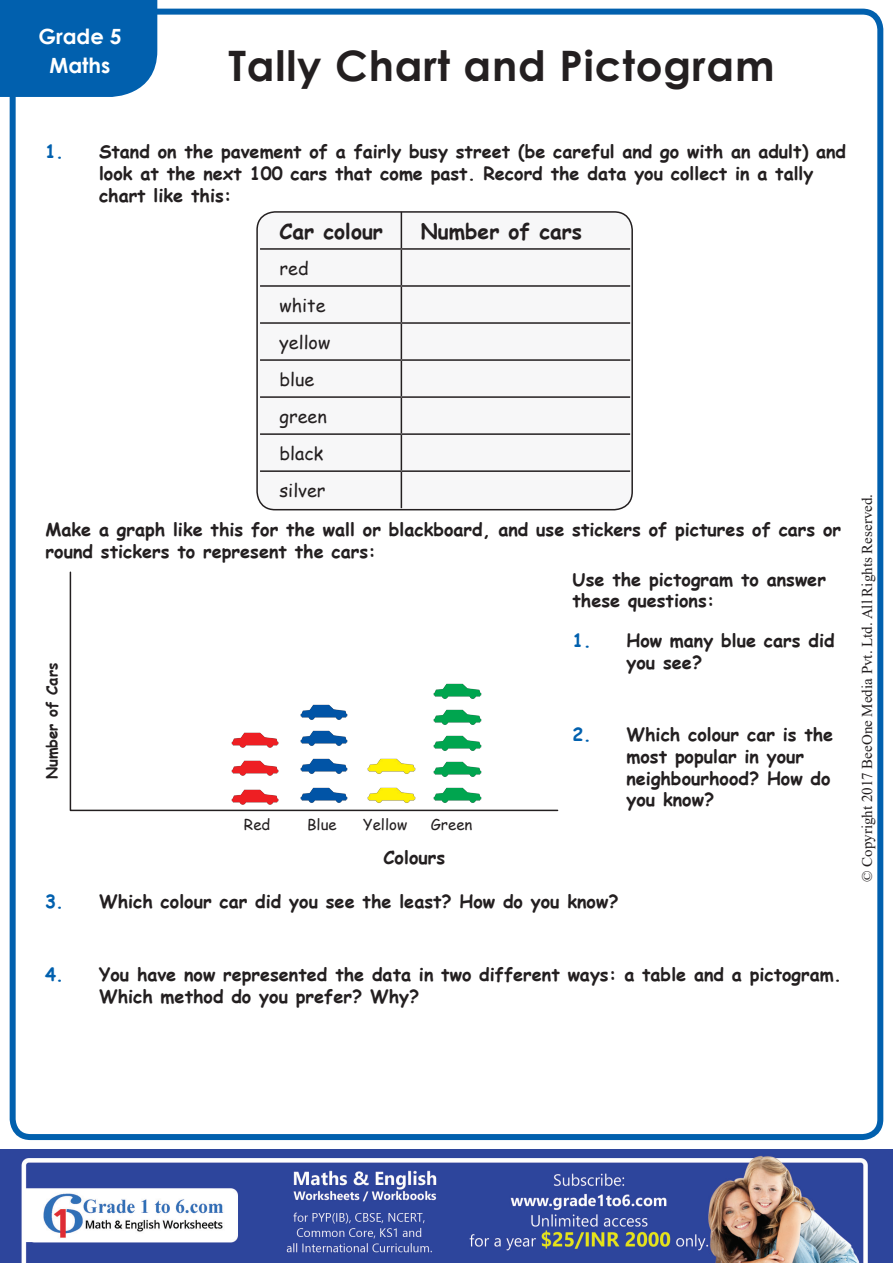
<style>
.page{position:relative;width:893px;height:1263px;background:#fff}
.page>*{position:absolute;margin:0;border:0;box-sizing:border-box;transform-origin:0 0}
.Bar_head{font:700 42px "Century Gothic";letter-spacing:.02em;color:#231f20}
.t1{font:700 21px "Comic Sans MS";color:#231f20}
.t2{font:700 21px/28.8px "Century Gothic";color:#fff;text-align:center}
.question_head{font:700 18px/21.6px "Comic Sans MS";color:#231f20}
.t3{font:18px "Comic Sans MS";color:#231f20}
.t4{font:15px "Times New Roman";color:#231f20}
.t5{font:15px "Comic Sans MS";color:#231f20}
.t6{font:700 15px "Comic Sans MS";color:#231f20}
.s1{color:#0160ae}
</style>
<div class="page">
<div style="left:10px;top:9px;width:873px;height:1131px;border:6px solid #0160ae;border-radius:18px"></div>
<img style="left:0;top:1149px;width:893px;height:114px">
<div style="left:0;top:0;width:157px;height:97px;background:#0160ae"></div>
<svg style="left:69px;top:571px;width:490px;height:241px"></svg>
<img style="left:298px;top:754px;width:52px;height:55px">
<img style="left:298px;top:727px;width:52px;height:25px">
<img style="left:298px;top:700px;width:52px;height:27px">
<img style="left:366px;top:754px;width:51px;height:55px">
<img style="left:432px;top:679px;width:51px;height:130px">
<img style="left:229px;top:754px;width:52px;height:55px">
<img style="left:229px;top:725px;width:52px;height:27px">
<div style="left:257px;top:212px;width:375px;height:298px;background:#f7f7f8;border-radius:18px"></div>
<div style="left:256px;top:211px;width:377px;height:299px;border:2px solid #231f20;border-radius:18px"></div>
<hr style="left:260px;top:248px;width:141px;height:2px;background:#231f20">
<hr style="left:401px;top:248px;width:229px;height:2px;background:#231f20">
<hr style="left:260px;top:285px;width:141px;height:2px;background:#231f20">
<hr style="left:401px;top:285px;width:229px;height:2px;background:#231f20">
<hr style="left:260px;top:322px;width:141px;height:2px;background:#231f20">
<hr style="left:401px;top:322px;width:229px;height:2px;background:#231f20">
<hr style="left:260px;top:359px;width:141px;height:2px;background:#231f20">
<hr style="left:401px;top:359px;width:229px;height:2px;background:#231f20">
<hr style="left:260px;top:396px;width:141px;height:2px;background:#231f20">
<hr style="left:401px;top:396px;width:229px;height:2px;background:#231f20">
<hr style="left:260px;top:433px;width:141px;height:2px;background:#231f20">
<hr style="left:401px;top:433px;width:229px;height:2px;background:#231f20">
<hr style="left:260px;top:470px;width:141px;height:2px;background:#231f20">
<hr style="left:401px;top:470px;width:229px;height:2px;background:#231f20">
<hr style="left:401px;top:212px;width:1px;height:36px;background:#231f20">
<hr style="left:401px;top:250px;width:1px;height:35px;background:#231f20">
<hr style="left:401px;top:287px;width:1px;height:35px;background:#231f20">
<hr style="left:401px;top:324px;width:1px;height:35px;background:#231f20">
<hr style="left:401px;top:361px;width:1px;height:35px;background:#231f20">
<hr style="left:401px;top:398px;width:1px;height:35px;background:#231f20">
<hr style="left:401px;top:435px;width:1px;height:35px;background:#231f20">
<hr style="left:401px;top:472px;width:1px;height:36px;background:#231f20">
<p class="t2" style="left:38px;top:21px;width:85px">Grade 5<br>Maths</p>
<p class="Bar_head" style="left:228px;top:34px;width:548px">Tally Chart and Pictogram</p>
<p class="question_head" style="left:99px;top:140px;width:749px;text-indent:-54px"><span class="s1">1.</span> Stand on the pavement of a fairly busy street (be careful and go with an adult) and look at the next 100 cars that come past. Record the data you collect in a tally chart like this:</p>
<p class="t1" style="left:280px;top:216px;width:105px">Car colour</p>
<p class="t1" style="left:421px;top:216px;width:163px">Number of cars</p>
<p class="t3" style="left:280px;top:255px;width:31px">red</p>
<p class="t3" style="left:280px;top:292px;width:48px">white</p>
<p class="t3" style="left:280px;top:329px;width:52px">yellow</p>
<p class="t3" style="left:280px;top:366px;width:36px">blue</p>
<p class="t3" style="left:280px;top:403px;width:49px">green</p>
<p class="t3" style="left:280px;top:440px;width:45px">black</p>
<p class="t3" style="left:280px;top:477px;width:47px">silver</p>
<p class="question_head" style="left:46px;top:518px;width:797px">Make a graph like this for the wall or blackboard, and use stickers of pictures of cars or round stickers to represent the cars:</p>
<p class="t6" style="left:41px;top:779px;width:118px;rotate:-90deg">Number of Cars</p>
<p class="t5" style="left:244px;top:814px;width:28px">Red</p>
<p class="t5" style="left:307px;top:814px;width:31px">Blue</p>
<p class="t5" style="left:363px;top:814px;width:46px">Yellow</p>
<p class="t5" style="left:431px;top:814px;width:43px">Green</p>
<p class="question_head" style="left:383px;top:845px;width:63px">Colours</p>
<p class="question_head" style="left:572px;top:568px;width:255px">Use the pictogram to answer these questions:</p>
<p class="question_head" style="left:626px;top:629px;width:210px;text-indent:-54px"><span class="s1">1.</span> How many blue cars did you see?</p>
<p class="question_head" style="left:626px;top:723px;width:208px;text-indent:-54px"><span class="s1">2.</span> Which colour car is the most popular in your neighbourhood? How do you know?</p>
<p class="question_head" style="left:45px;top:890px;width:575px"><span class="s1">3.</span> Which colour car did you see the least? How do you know?</p>
<p class="t4" style="left:856px;top:882px;width:390px;rotate:-90deg">© Copyright 2017 BeeOne Media Pvt. Ltd. All Rights Reserved.</p>
<p class="question_head" style="left:99px;top:963px;width:744px;text-indent:-54px"><span class="s1">4.</span> You have now represented the data in two different ways: a table and a pictogram.<br>Which method do you prefer? Why?</p>
</div>
